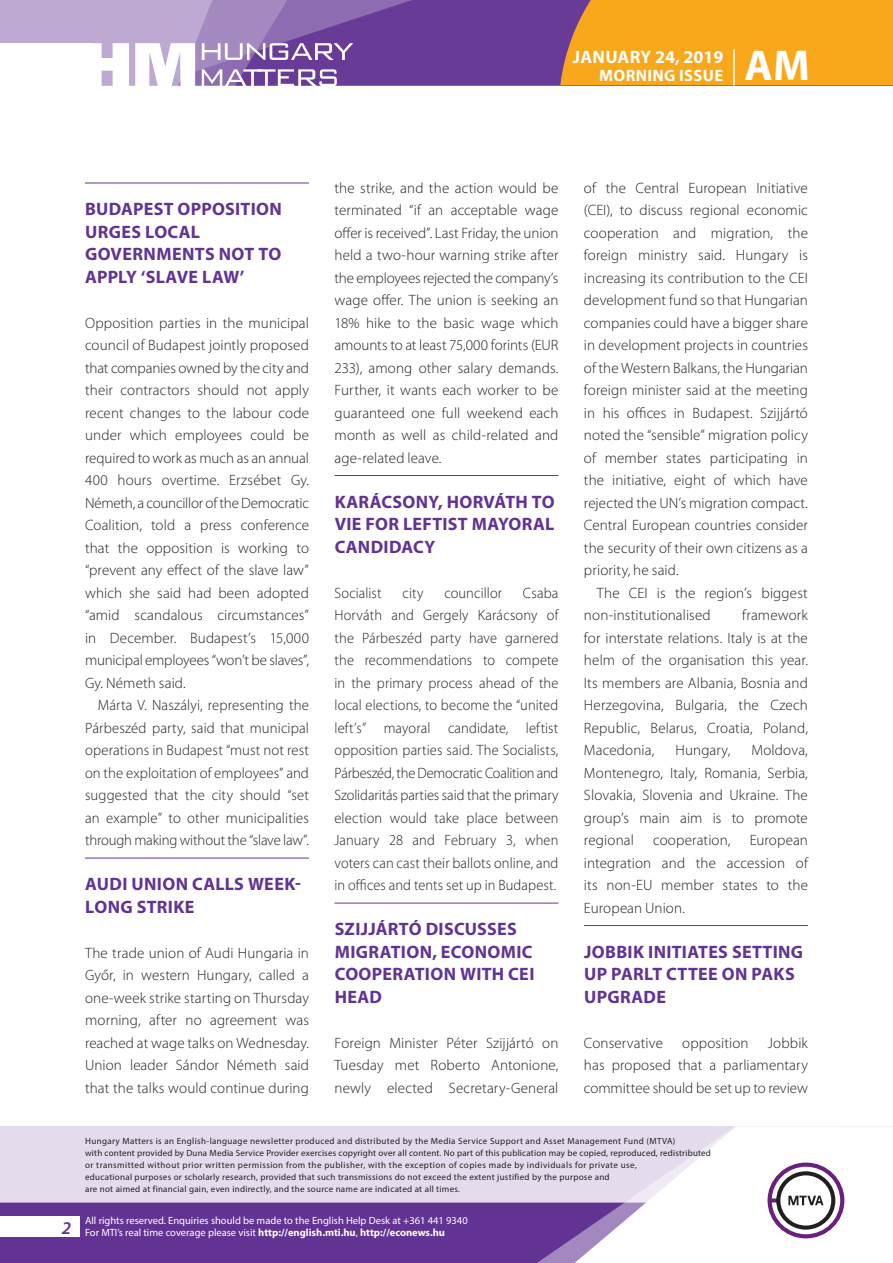
<style>
.page{position:relative;width:893px;height:1263px;background:#fff}
.page>*{position:absolute;margin:0;border:0;box-sizing:border-box;transform-origin:0 0}
.t1{font:700 43.35px "Myriad Pro";color:#fff}
._01_cimsor{font:700 18px/22.5px "Myriad Pro";letter-spacing:.02em;color:#623393}
.t2{font:700 18px "Myriad Pro";color:#fff}
.t3{font:italic 600 18px "Myriad Pro";color:#623393}
.t4{font:700 16.5px "Myriad Pro";letter-spacing:.02em;color:#fff}
._03_kenyer_szöveg-1{font:300 15px/22.5px "Myriad Pro";letter-spacing:.005em;color:#231f20;text-align:justify}
._03_kenyer_szöveg-2{font:300 15px/22.5px "Myriad Pro";letter-spacing:.005em;color:#231f20;text-align:justify}
._03_kenyer_szöveg-1-2{font:300 15px/22.5px "Myriad Pro";letter-spacing:.005em;color:#231f20;text-align:justify;scale:.96 1}
.t5{font:10.5px/12px "Myriad Pro";color:#fff}
.t6{font:9px/12px "Myriad Pro";letter-spacing:.03em;color:#231f20}
.s1{font-weight:700}
</style>
<div class="page">
<div style="left:0;top:1126px;width:893px;height:137px;background:#e4dcec"></div>
<div style="left:0;top:1202px;width:506px;height:61px;background:#623393"></div>
<svg style="left:506px;top:1202px;width:69px;height:61px;background:#6b3e99"></svg>
<svg style="left:575px;top:1126px;width:318px;height:137px"></svg>
<div style="left:0;top:1216px;width:79px;height:20px;background:#fff"></div>
<div style="left:0;top:0;width:893px;height:85px;background:#683b97"></div>
<div style="left:560px;top:0;width:333px;height:85px;background:#f9a71b"></div>
<hr style="left:733px;top:49px;width:2px;height:37px;background:#fff">
<svg style="left:0;top:0;width:479px;height:86px"></svg>
<hr style="left:85px;top:183px;width:224px;height:1px;background:#623393">
<hr style="left:85px;top:858px;width:224px;height:1px;background:#623393">
<hr style="left:334px;top:475px;width:224px;height:1px;background:#623393">
<hr style="left:334px;top:903px;width:224px;height:1px;background:#623393">
<hr style="left:584px;top:925px;width:224px;height:1px;background:#623393">
<p class="t2" style="left:573px;top:45px;width:152px">January 24, 2019</p>
<p class="t4" style="left:599px;top:65px;width:125px">MORN ING ISSUE</p>
<h1 class="t1" style="left:745px;top:37px;width:67px">AM</h1>
<p class="_01_cimsor" style="left:85px;top:197px;width:198px">BUDAPEST OPPOSITION<br>URGES LOCAL<br>GOVERN MENTS NOT TO<br>APPLY ‘SLAVE LAW’</p>
<p class="_03_kenyer_szöveg-1" style="left:85px;top:311px;width:225px">Opposition parties in the municipal council of Budapest jointly proposed that companies owned by the city and their contractors should not apply recent changes to the labour code under which employees could be required to work as much as an annual 400 hours overtime. Erzsébet Gy.<br>Németh, a councillor of the Democratic Coalition, told a press conference that the opposition is working to “prevent any effect of the slave law” which she said had been adopted “amid scandalous circumstances” in December. Budapest’s 15,000 municipal employees “won’t be slaves”, Gy. Németh said.</p>
<p class="_03_kenyer_szöveg-2" style="left:85px;top:694px;width:225px;text-indent:13px">Márta V. Naszályi, representing the Párbeszéd party, said that municipal operations in Budapest “must not rest on the exploitation of employees” and suggested that the city should “set an example” to other municipalities through making without the “slave law”.</p>
<p class="_01_cimsor" style="left:85px;top:872px;width:217px">AU DI UN ION CALLS WEEK-<br>LONG STRIKE</p>
<p class="_03_kenyer_szöveg-1" style="left:85px;top:941px;width:225px">The trade union of Audi Hungaria in Győr, in western Hungary, called a one-week strike starting on Thursday morning, after no agreement was reached at wage talks on Wednesday.<br>Union leader Sándor Németh said that the talks would continue during</p>
<p class="_03_kenyer_szöveg-1" style="left:334px;top:176px;width:225px">the strike, and the action would be terminated “if an acceptable wage offer is received”. Last Friday, the union held a two-hour warning strike after the employees rejected the company’s wage offer. The union is seeking an 18% hike to the basic wage which amounts to at least 75,000 forints (EUR 233), among other salary demands.<br>Further, it wants each worker to be guaranteed one full weekend each month as well as child-related and age-related leave.</p>
<p class="_01_cimsor" style="left:335px;top:490px;width:222px;text-align:justify">KARÁCSONY, HORVÁTH TO VIE FOR LEFTIST MAYORAL CAN DIDACY</p>
<p class="_03_kenyer_szöveg-1-2" style="left:334px;top:581px;width:51px">Socialist</p>
<p class="_03_kenyer_szöveg-1-2" style="left:402px;top:581px;width:23px">city</p>
<p class="_03_kenyer_szöveg-1-2" style="left:444px;top:581px;width:62px">councillor</p>
<p class="_03_kenyer_szöveg-1-2" style="left:334px;top:581px;width:235px;text-indent:188px">Csaba Horváth and Gergely Karácsony of the Párbeszéd party have garnered the recommendations to compete in the primary process ahead of the local elections, to become the “united left’s” mayoral candidate, leftist opposition parties said. The Socialists, Párbeszéd, the Democratic Coalition and Szolidaritás parties said that the primary election would take place between January 28 and February 3, when voters can cast their ballots online, and in offices and tents set up in Budapest.</p>
<p class="_01_cimsor" style="left:335px;top:917px;width:201px">SZIJJÁRTÓ DISCUSSES<br>MIGRATION, ECONOMIC<br>COOPERATION WITH CEI<br>HEAD</p>
<p class="_03_kenyer_szöveg-1" style="left:334px;top:1031px;width:225px">Foreign Minister Péter Szijjártó on Tuesday met Roberto Antonione, newly elected Secretary-General</p>
<p class="_03_kenyer_szöveg-1" style="left:584px;top:176px;width:225px">of the Central European Initiative (CEI), to discuss regional economic cooperation and migration, the foreign ministry said. Hungary is increasing its contribution to the CEI development fund so that Hungarian companies could have a bigger share in development projects in countries of the Western Balkans, the Hungarian foreign minister said at the meeting in his offices in Budapest. Szijjártó noted the “sensible” migration policy of member states participating in the initiative, eight of which have rejected the UN’s migration compact.<br>Central European countries consider the security of their own citizens as a priority, he said.</p>
<p class="_03_kenyer_szöveg-2" style="left:584px;top:581px;width:225px;text-indent:13px">The CEI is the region’s biggest non-institutionalised</p>
<p class="_03_kenyer_szöveg-2" style="left:584px;top:604px;width:225px;text-indent:158px">framework for interstate relations. Italy is at the helm of the organisation this year.<br>Its members are Albania, Bosnia and Herzegovina, Bulgaria, the Czech Republic, Belarus, Croatia, Poland, Macedonia,</p>
<p class="_03_kenyer_szöveg-2" style="left:584px;top:739px;width:225px;text-indent:168px">Moldova, Montenegro, Italy, Romania, Serbia, Slovakia, Slovenia and Ukraine. The group’s main aim is to promote regional</p>
<p class="_03_kenyer_szöveg-2" style="left:675px;top:739px;width:56px">Hungary,</p>
<p class="_03_kenyer_szöveg-2" style="left:584px;top:829px;width:225px;text-indent:166px">European integration and the accession of its non-EU member states to the European Union.</p>
<p class="_01_cimsor" style="left:584px;top:940px;width:221px">JOBBIK INITIATES SETTING<br>UP PARLT CTTEE ON PAKS<br>UPGRADE</p>
<p class="_03_kenyer_szöveg-1" style="left:584px;top:1031px;width:80px">Conservative</p>
<p class="_03_kenyer_szöveg-1" style="left:682px;top:1031px;width:68px">opposition</p>
<p class="_03_kenyer_szöveg-2" style="left:653px;top:829px;width:79px">cooperation,</p>
<p class="_03_kenyer_szöveg-1" style="left:584px;top:1031px;width:225px;text-indent:184px">Jobbik has proposed that a parliamentary committee should be set up to review</p>
<p class="t3" style="left:62px;top:1217px;width:11px">2</p>
<p class="t6" style="left:85px;top:1134px;width:627px">Hungary Matters is an English-language newsletter produced and distributed by the Media Service Support and Asset Management Fund (MTVA)<br>with content provided by Duna Media Service Provider exercises copyright over all content. No part of this publication may be copied, reproduced, redistributed or transmitted without prior written permission from the publisher, with the exception of copies made by individuals for private use,<br>educational purposes or scholarly research, provided that such transmissions do not exceed the extent justified by the purpose and<br>are not aimed at financial gain, even indirectly, and the source name are indicated at all times.</p>
<p class="t5" style="left:85px;top:1214px;width:384px">All rights reserved. Enquiries should be made to the English Help Desk at +361 441 9340<br>For MTI’s real time coverage please visit <span class="s1">http://english.mti.hu</span>, <span class="s1">http://econews.hu</span></p>
</div>
